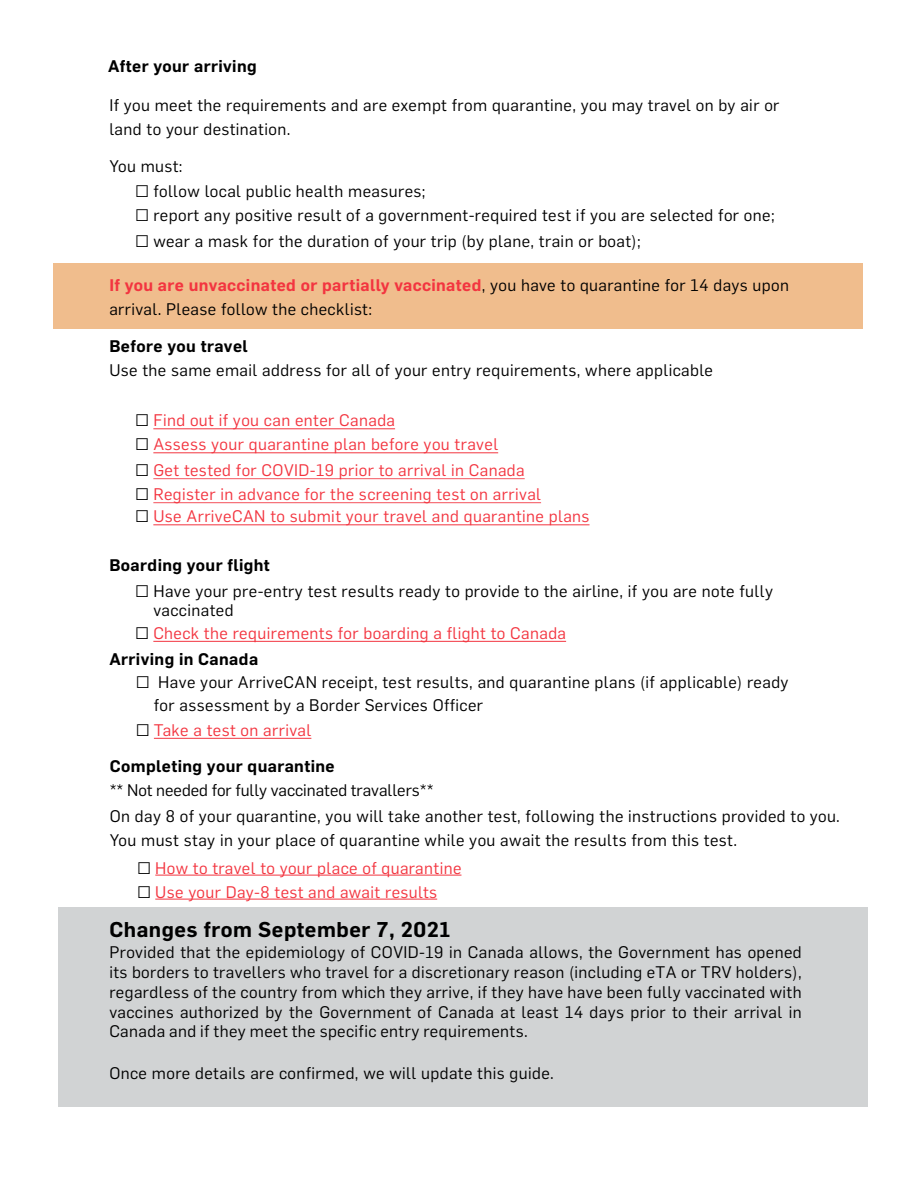
<style>
.page{position:relative;width:918px;height:1188px;background:#fff}
.page>*{position:absolute;margin:0;border:0;box-sizing:border-box;transform-origin:0 0}
.t1{font:600 21px "Flama";letter-spacing:.025em;color:#000}
.t2{font:16.5px/19.8px "Flama";letter-spacing:.025em;color:#000}
.t3{font:16.5px/26.2px "Flama";letter-spacing:.025em;color:#f33540}
.t4{font:600 16.5px "Flama";letter-spacing:.025em;color:#000}
.s1{font-weight:600;color:#f33540}
.s2{color:#000}
.s3{font-weight:600;color:#000}
</style>
<div class="page">
<div style="left:58px;top:907px;width:810px;height:200px;background:#d1d3d4"></div>
<div style="left:53px;top:263px;width:810px;height:65px;background:#f0bd8d"></div>
<hr style="left:155px;top:875px;width:306px;height:1px;background:#f33540">
<hr style="left:155px;top:899px;width:282px;height:1px;background:#f33540">
<hr style="left:153px;top:524px;width:437px;height:1px;background:#f33540">
<hr style="left:153px;top:502px;width:388px;height:1px;background:#f33540">
<hr style="left:153px;top:478px;width:372px;height:1px;background:#f33540">
<hr style="left:153px;top:452px;width:345px;height:1px;background:#f33540">
<hr style="left:153px;top:428px;width:242px;height:1px;background:#f33540">
<hr style="left:153px;top:641px;width:413px;height:1px;background:#f33540">
<hr style="left:154px;top:738px;width:157px;height:1px;background:#f33540">
<p class="t4" style="left:108px;top:54px;width:150px">After your arriving</p>
<p class="t2" style="left:109px;top:92px;width:672px;line-height:24px">If you meet the requirements and are exempt from quarantine, you may travel on by air or land to your destination.</p>
<p class="t2" style="left:109px;top:155px;width:75px">You must:</p>
<p class="t2" style="left:136px;top:181px;width:291px">□ follow local public health measures;</p>
<p class="t2" style="left:136px;top:205px;width:640px">□ report any positive result of a government-required test if you are selected for one;</p>
<p class="t2" style="left:136px;top:231px;width:506px">□ wear a mask for the duration of your trip (by plane, train or boat);</p>
<p class="t2" style="left:109px;top:272px;width:681px;line-height:24px"><span class="s1">If you are unvaccinated or partially vaccinated</span>, you have to quarantine for 14 days upon arrival. Please follow the checklist:</p>
<p class="t4" style="left:109px;top:334px;width:140px">Before you travel</p>
<p class="t2" style="left:109px;top:359px;width:605px">Use the same email address for all of your entry requirements, where applicable</p>
<p class="t3" style="left:136px;top:406px;width:261px"><span class="s2">□</span> Find out if you can enter Canada</p>
<p class="t3" style="left:136px;top:430px;width:364px"><span class="s2">□</span> Assess your quarantine plan before you travel</p>
<p class="t3" style="left:136px;top:456px;width:390px"><span class="s2">□</span> Get tested for COVID-19 prior to arrival in Canada</p>
<p class="t3" style="left:136px;top:480px;width:407px"><span class="s2">□</span> Register in advance for the screening test on arrival</p>
<p class="t3" style="left:136px;top:502px;width:455px"><span class="s2">□</span> Use ArriveCAN to submit your travel and quarantine plans</p>
<p class="t4" style="left:109px;top:553px;width:162px">Boarding your flight</p>
<p class="t2" style="left:153px;top:580px;width:621px;text-indent:-18px">□ Have your pre-entry test results ready to provide to the airline, if you are note fully vaccinated</p>
<p class="t3" style="left:109px;top:619px;width:458px;text-indent:26px"><span class="s2">□</span> Check the requirements for boarding a flight to Canada<br><span class="s3">Arriving in Canada</span></p>
<p class="t2" style="left:154px;top:670px;width:636px;line-height:22.6px;text-indent:-18px">□ Have your ArriveCAN receipt, test results, and quarantine plans (if applicable) ready for assessment by a Border Services Officer</p>
<p class="t3" style="left:136px;top:716px;width:177px"><span class="s2">□</span> Take a test on arrival</p>
<p class="t4" style="left:110px;top:755px;width:226px">Completing your quarantine</p>
<p class="t2" style="left:110px;top:777px;width:732px;line-height:24.6px">** Not needed for fully vaccinated travallers**<br>On day 8 of your quarantine, you will take another test, following the instructions provided to you.<br>You must stay in your place of quarantine while you await the results from this test.</p>
<p class="t3" style="left:138px;top:854px;width:325px"><span class="s2">□</span> How to travel to your place of quarantine</p>
<p class="t3" style="left:138px;top:878px;width:301px"><span class="s2">□</span> Use your Day-8 test and await results</p>
<p class="t1" style="left:109px;top:915px;width:343px">Changes from September 7, 2021</p>
<p class="t2" style="left:109px;top:941px;width:694px;text-align:justify">Provided that the epidemiology of COVID-19 in Canada allows, the Government has opened its borders to travellers who travel for a discretionary reason (including eTA or TRV holders), regardless of the country from which they arrive, if they have have been fully vaccinated with vaccines authorized by the Government of Canada at least 14 days prior to their arrival in Canada and if they meet the specific entry requirements.</p>
<p class="t2" style="left:109px;top:1062px;width:446px">Once more details are confirmed, we will update this guide.</p>
</div>
